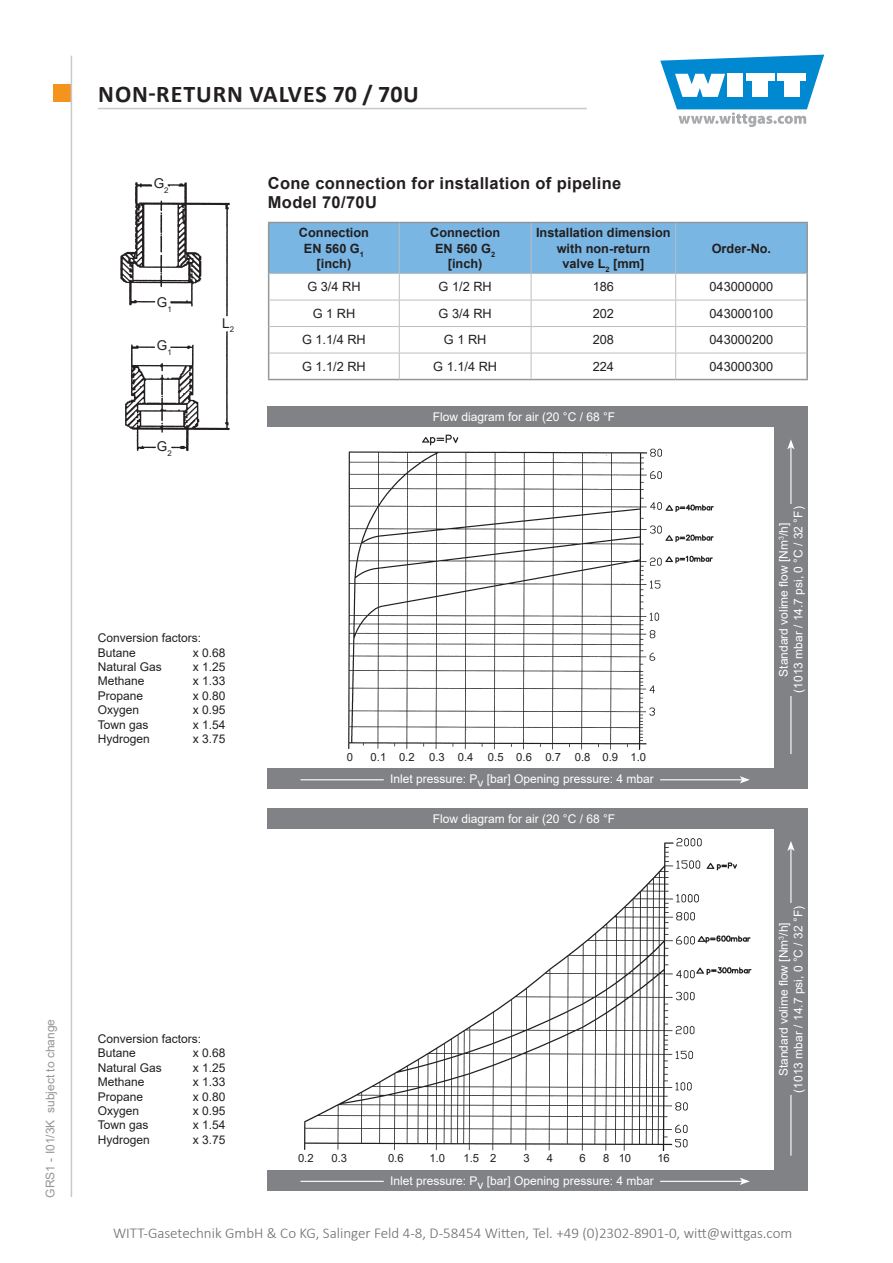
<style>
.page{position:relative;width:893px;height:1263px;background:#fff}
.page>*{position:absolute;margin:0;border:0;box-sizing:border-box;transform-origin:0 0}
.t1{font:700 24px "Calibri";letter-spacing:.04em;color:#231f20}
.Überschrift{font:700 16.5px/19.5px "Arial";letter-spacing:.02em;color:#231f20}
.t2{font:300 15px "Calibri";color:#6b6c6f}
.t3{font:13.5px "Arial";color:#231f20}
.Einleitungstext{font:700 12.75px/15.3px "Arial";color:#231f20;text-align:center}
.Einleitungstext-2{font:12.75px "Arial";color:#231f20}
.t4{font:12px/14.4px "Arial";color:#fff;text-align:center}
.t5{font:12px/14.4px "Arial";color:#231f20}
.t6{font:12px "Arial";color:#949698}
.t7{font:11.25px "Arial";color:#231f20}
</style>
<div class="page">
<div style="left:53px;top:85px;width:17px;height:17px;background:#f5941d"></div>
<svg style="left:660px;top:55px;width:164px;height:72px"></svg>
<hr style="left:71px;top:56px;width:1px;height:1141px;background:#c7c9cb">
<hr style="left:98px;top:108px;width:489px;height:1px;background:#c7c9cb">
<div style="left:268px;top:808px;width:540px;height:383px;background:#808285"></div>
<div style="left:268px;top:829px;width:506px;height:340px;background:#fff"></div>
<hr style="left:300px;top:1181px;width:442px;height:1px;background:#fff">
<svg style="left:740px;top:1178px;width:10px;height:7px"></svg>
<hr style="left:790px;top:848px;width:1px;height:307px;background:#fff">
<svg style="left:787px;top:841px;width:8px;height:10px"></svg>
<div style="left:384px;top:1171px;width:275px;height:19px;background:#808285"></div>
<div style="left:779px;top:904px;width:23px;height:191px;background:#808285"></div>
<img style="left:304px;top:838px;width:448px;height:313px">
<div style="left:268px;top:406px;width:540px;height:383px;background:#808285"></div>
<div style="left:268px;top:428px;width:506px;height:340px;background:#fff"></div>
<hr style="left:300px;top:779px;width:442px;height:1px;background:#fff">
<svg style="left:740px;top:776px;width:10px;height:7px"></svg>
<hr style="left:790px;top:447px;width:1px;height:307px;background:#fff">
<svg style="left:787px;top:439px;width:8px;height:10px"></svg>
<div style="left:384px;top:769px;width:275px;height:18px;background:#808285"></div>
<div style="left:779px;top:504px;width:23px;height:191px;background:#808285"></div>
<img style="left:348px;top:434px;width:366px;height:316px">
<hr style="left:676px;top:222px;width:132px;height:1px;background:#949698">
<hr style="left:806px;top:223px;width:2px;height:51px;background:#949698">
<hr style="left:806px;top:274px;width:2px;height:26px;background:#949698">
<hr style="left:806px;top:300px;width:2px;height:26px;background:#949698">
<hr style="left:806px;top:326px;width:2px;height:27px;background:#949698">
<hr style="left:806px;top:353px;width:2px;height:26px;background:#949698">
<hr style="left:268px;top:379px;width:131px;height:1px;background:#949698">
<hr style="left:399px;top:379px;width:132px;height:1px;background:#949698">
<hr style="left:531px;top:379px;width:145px;height:1px;background:#949698">
<hr style="left:676px;top:379px;width:132px;height:1px;background:#949698">
<svg style="left:268px;top:222px;width:539px;height:157px"></svg>
<img style="left:120px;top:182px;width:110px;height:269px">
<p class="t6" style="left:42px;top:1197px;width:180px;rotate:-90deg">GRS1 - I01/3K subject to change</p>
<h1 class="t1" style="left:98px;top:77px;width:322px">NON-RETURN VALVES 70 / 70U</h1>
<p class="t3" style="left:154px;top:174px;width:16px">G<sub>2</sub></p>
<p class="t3" style="left:157px;top:293px;width:16px">G<sub>1</sub></p>
<p class="t3" style="left:157px;top:336px;width:16px">G<sub>1</sub></p>
<p class="t3" style="left:157px;top:437px;width:16px">G<sub>2</sub></p>
<p class="t3" style="left:222px;top:314px;width:13px">L<sub>2</sub></p>
<p class="t5" style="left:98px;top:631px;width:105px">Conversion factors:<br>Butane</p>
<p class="t5" style="left:193px;top:645px;width:34px">x 0.68</p>
<p class="t5" style="left:98px;top:659px;width:66px">Natural Gas</p>
<p class="t5" style="left:193px;top:659px;width:34px">x 1.25</p>
<p class="t5" style="left:98px;top:674px;width:48px">Methane</p>
<p class="t5" style="left:193px;top:674px;width:34px">x 1.33</p>
<p class="t5" style="left:98px;top:688px;width:47px">Propane</p>
<p class="t5" style="left:193px;top:688px;width:34px">x 0.80</p>
<p class="t5" style="left:98px;top:703px;width:43px">Oxygen</p>
<p class="t5" style="left:193px;top:703px;width:34px">x 0.95</p>
<p class="t5" style="left:98px;top:717px;width:52px">Town gas</p>
<p class="t5" style="left:193px;top:717px;width:34px">x 1.54</p>
<p class="t5" style="left:98px;top:731px;width:54px">Hydrogen</p>
<p class="t5" style="left:193px;top:731px;width:34px">x 3.75</p>
<p class="t5" style="left:98px;top:1031px;width:105px">Conversion factors:<br>Butane</p>
<p class="t5" style="left:193px;top:1046px;width:34px">x 0.68</p>
<p class="t5" style="left:98px;top:1060px;width:66px">Natural Gas</p>
<p class="t5" style="left:193px;top:1060px;width:34px">x 1.25</p>
<p class="t5" style="left:98px;top:1075px;width:48px">Methane</p>
<p class="t5" style="left:193px;top:1075px;width:34px">x 1.33</p>
<p class="t5" style="left:98px;top:1089px;width:47px">Propane</p>
<p class="t5" style="left:193px;top:1089px;width:34px">x 0.80</p>
<p class="t5" style="left:98px;top:1103px;width:43px">Oxygen</p>
<p class="t5" style="left:193px;top:1103px;width:34px">x 0.95</p>
<p class="t5" style="left:98px;top:1118px;width:52px">Town gas</p>
<p class="t5" style="left:193px;top:1118px;width:34px">x 1.54</p>
<p class="t5" style="left:98px;top:1132px;width:54px">Hydrogen</p>
<p class="t5" style="left:193px;top:1132px;width:34px">x 3.75</p>
<p class="Überschrift" style="left:268px;top:174px;width:355px">Cone connection for installation of pipeline<br>Model 70/70U</p>
<p class="Einleitungstext" style="left:299px;top:225px;width:72px">Connection<br>EN 560 G<sub>1 </sub>[inch)</p>
<p class="Einleitungstext" style="left:430px;top:225px;width:72px">Connection<br>EN 560 G<sub>2 </sub>[inch)</p>
<p class="Einleitungstext" style="left:536px;top:225px;width:136px">Installation dimension with non-return<br>valve L<sub>2</sub> [mm]</p>
<p class="Einleitungstext" style="left:712px;top:241px;width:61px">Order-No.</p>
<p class="Einleitungstext-2" style="left:307px;top:278px;width:55px">G 3/4 RH</p>
<p class="Einleitungstext-2" style="left:439px;top:278px;width:55px">G 1/2 RH</p>
<p class="Einleitungstext-2" style="left:593px;top:278px;width:23px">186</p>
<p class="Einleitungstext-2" style="left:709px;top:278px;width:65px">043000000</p>
<p class="Einleitungstext-2" style="left:313px;top:305px;width:44px">G 1 RH</p>
<p class="Einleitungstext-2" style="left:439px;top:305px;width:55px">G 3/4 RH</p>
<p class="Einleitungstext-2" style="left:593px;top:305px;width:23px">202</p>
<p class="Einleitungstext-2" style="left:709px;top:305px;width:65px">043000100</p>
<p class="Einleitungstext-2" style="left:302px;top:331px;width:65px">G 1.1/4 RH</p>
<p class="Einleitungstext-2" style="left:444px;top:331px;width:44px">G 1 RH</p>
<p class="Einleitungstext-2" style="left:593px;top:331px;width:23px">208</p>
<p class="Einleitungstext-2" style="left:709px;top:331px;width:65px">043000200</p>
<p class="Einleitungstext-2" style="left:302px;top:358px;width:65px">G 1.1/2 RH</p>
<p class="Einleitungstext-2" style="left:433px;top:358px;width:65px">G 1.1/4 RH</p>
<p class="Einleitungstext-2" style="left:593px;top:358px;width:23px">224</p>
<p class="Einleitungstext-2" style="left:709px;top:358px;width:65px">043000300</p>
<p class="t4" style="left:433px;top:410px;width:184px">Flow diagram for air (20 °C / 68 °F</p>
<p class="t7" style="left:347px;top:749px;width:8px">0</p>
<p class="t7" style="left:371px;top:749px;width:17px">0.1</p>
<p class="t7" style="left:399px;top:749px;width:17px">0.2</p>
<p class="t7" style="left:429px;top:749px;width:17px">0.3</p>
<p class="t7" style="left:458px;top:749px;width:17px">0.4</p>
<p class="t7" style="left:488px;top:749px;width:17px">0.5</p>
<p class="t7" style="left:516px;top:749px;width:17px">0.6</p>
<p class="t7" style="left:545px;top:749px;width:17px">0.7</p>
<p class="t7" style="left:575px;top:749px;width:17px">0.8</p>
<p class="t7" style="left:602px;top:749px;width:17px">0.9</p>
<p class="t7" style="left:630px;top:749px;width:17px">1.0</p>
<p class="t4" style="left:390px;top:771px;width:265px">Inlet pressure: Pv [bar] Opening pressure: 4 mbar</p>
<p class="t4" style="left:433px;top:811px;width:184px">Flow diagram for air (20 °C / 68 °F</p>
<p class="t7" style="left:298px;top:1150px;width:17px">0.2</p>
<p class="t7" style="left:331px;top:1150px;width:17px">0.3</p>
<p class="t7" style="left:388px;top:1150px;width:17px">0.6</p>
<p class="t7" style="left:429px;top:1150px;width:17px">1.0</p>
<p class="t7" style="left:463px;top:1150px;width:17px">1.5</p>
<p class="t7" style="left:490px;top:1150px;width:8px">2</p>
<p class="t7" style="left:523px;top:1150px;width:8px">3</p>
<p class="t7" style="left:547px;top:1150px;width:8px">4</p>
<p class="t7" style="left:579px;top:1150px;width:8px">6</p>
<p class="t7" style="left:603px;top:1150px;width:8px">8</p>
<p class="t7" style="left:619px;top:1150px;width:14px">10</p>
<p class="t7" style="left:657px;top:1150px;width:14px">16</p>
<p class="t4" style="left:390px;top:1173px;width:265px">Inlet pressure: Pv [bar] Opening pressure: 4 mbar</p>
<p class="t4" style="left:776px;top:693px;width:188px;rotate:-90deg">Standard volime flow [Nm<sup>3</sup>/h] (1013 mbar / 14.7 psi, 0 °C / 32 °F)</p>
<p class="t4" style="left:776px;top:1092px;width:188px;rotate:-90deg">Standard volime flow [Nm<sup>3</sup>/h] (1013 mbar / 14.7 psi, 0 °C / 32 °F)</p>
<p class="t2" style="left:113px;top:1224px;width:681px">WITT-Gasetechnik GmbH &amp; Co KG, Salinger Feld 4-8, D-58454 Witten, Tel. +49 (0)2302-8901-0, witt@wittgas.com</p>
</div>
